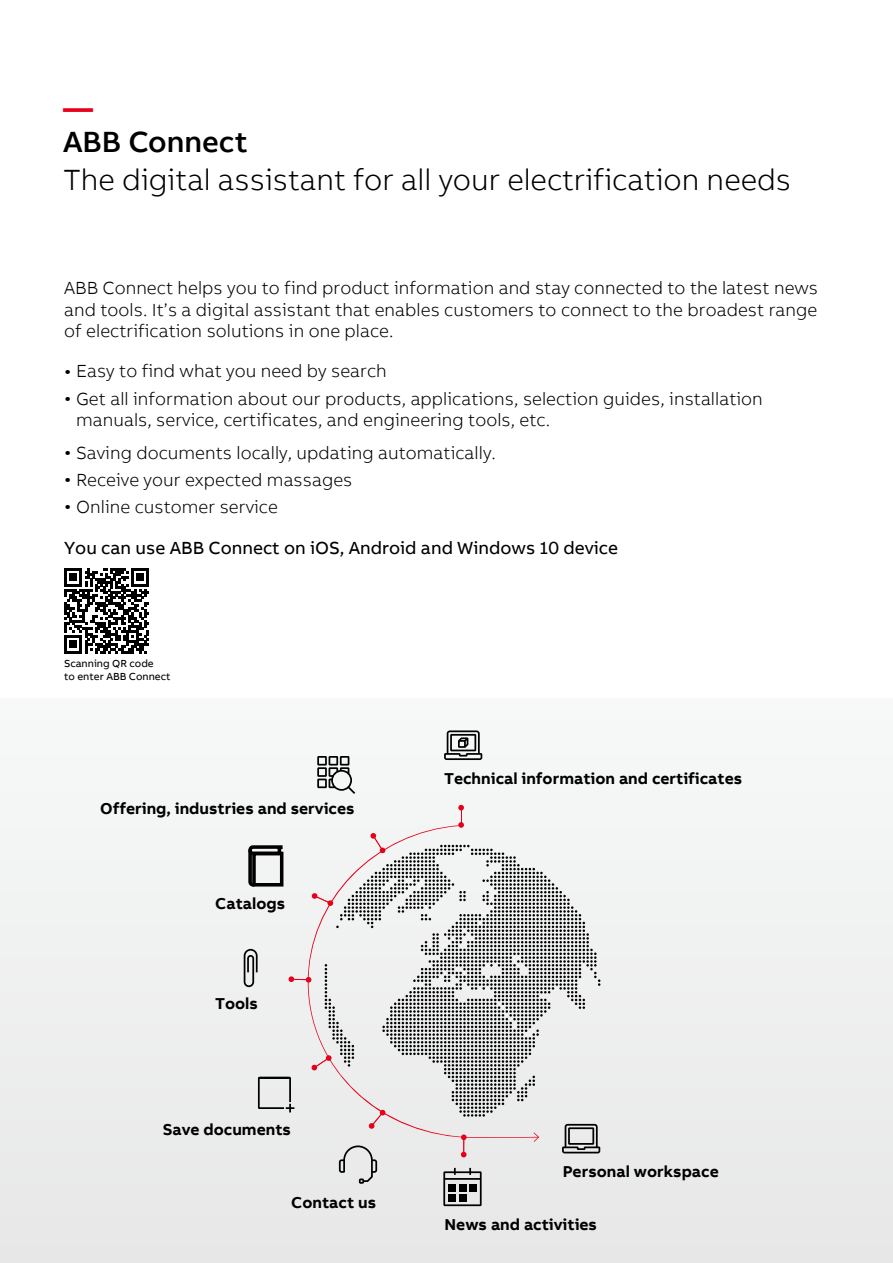
<style>
.page{position:relative;width:893px;height:1263px;background:#fff}
.page>*{position:absolute;margin:0;border:0;box-sizing:border-box;transform-origin:0 0}
.t1{font:300 30px "AB Bvoice";color:#000}
.t2{font:500 30px "AB Bvoice";color:#000}
.t3{font:700 30px "AB Bvoice CNSG";color:#e60019}
.t4{font:300 18px/21.6px "AB Bvoice";letter-spacing:.005em;color:#000;text-align:justify}
.t5{font:18px "AB Bvoice";color:#000}
.t6{font:700 16.2px "AB Bvoice";color:#000}
.t7{font:10.5px/12.6px "AB Bvoice";color:#000}
.s1{font-size:19.5px}
</style>
<div class="page">
<svg style="left:64px;top:568px;width:85px;height:85px"></svg>
<div style="left:0;top:698px;width:893px;height:565px;background:#f0f0f0"></div>
<svg style="left:317px;top:756px;width:38px;height:38px"></svg>
<svg style="left:444px;top:730px;width:38px;height:30px"></svg>
<svg style="left:244px;top:805px;width:356px;height:401px"></svg>
<h1 class="t3" style="left:63px;top:89px;width:31px">—</h1>
<h1 class="t2" style="left:63px;top:124px;width:186px">ABB Connect</h1>
<h1 class="t1" style="left:63px;top:162px;width:730px">The digital assistant for all your electrification needs</h1>
<p class="t4" style="left:64px;top:277px;width:755px">ABB Connect helps you to find product information and stay connected to the latest news and tools. It’s a digital assistant that enables customers to connect to the broadest range of electrification solutions in one place.</p>
<p class="t4" style="left:64px;top:361px;width:324px"><span class="s1">•</span> Easy to find what you need by search</p>
<p class="t4" style="left:76px;top:388px;width:688px;text-indent:-12px"><span class="s1">•</span> Get all information about our products, applications, selection guides, installation manuals, service, certificates, and engineering tools, etc.</p>
<p class="t4" style="left:64px;top:442px;width:433px"><span class="s1">•</span> Saving documents locally, updating automatically.</p>
<p class="t4" style="left:64px;top:469px;width:290px"><span class="s1">•</span> Receive your expected massages</p>
<p class="t4" style="left:64px;top:496px;width:215px"><span class="s1">•</span> Online customer service</p>
<p class="t5" style="left:64px;top:537px;width:555px">You can use ABB Connect on iOS, Android and Windows 10 device</p>
<p class="t7" style="left:64px;top:657px;width:108px">Scanning QR code<br>to enter ABB Connect</p>
<p class="t6" style="left:100px;top:798px;width:256px">Offering, industries and services</p>
<p class="t6" style="left:215px;top:893px;width:72px">Catalogs</p>
<p class="t6" style="left:215px;top:993px;width:44px">Tools</p>
<p class="t6" style="left:163px;top:1119px;width:130px">Save documents</p>
<p class="t6" style="left:291px;top:1192px;width:86px">Contact us</p>
<p class="t6" style="left:444px;top:768px;width:300px">Technical information and certificates</p>
<p class="t6" style="left:563px;top:1161px;width:158px">Personal workspace</p>
<p class="t6" style="left:445px;top:1214px;width:154px">News and activities</p>
</div>
